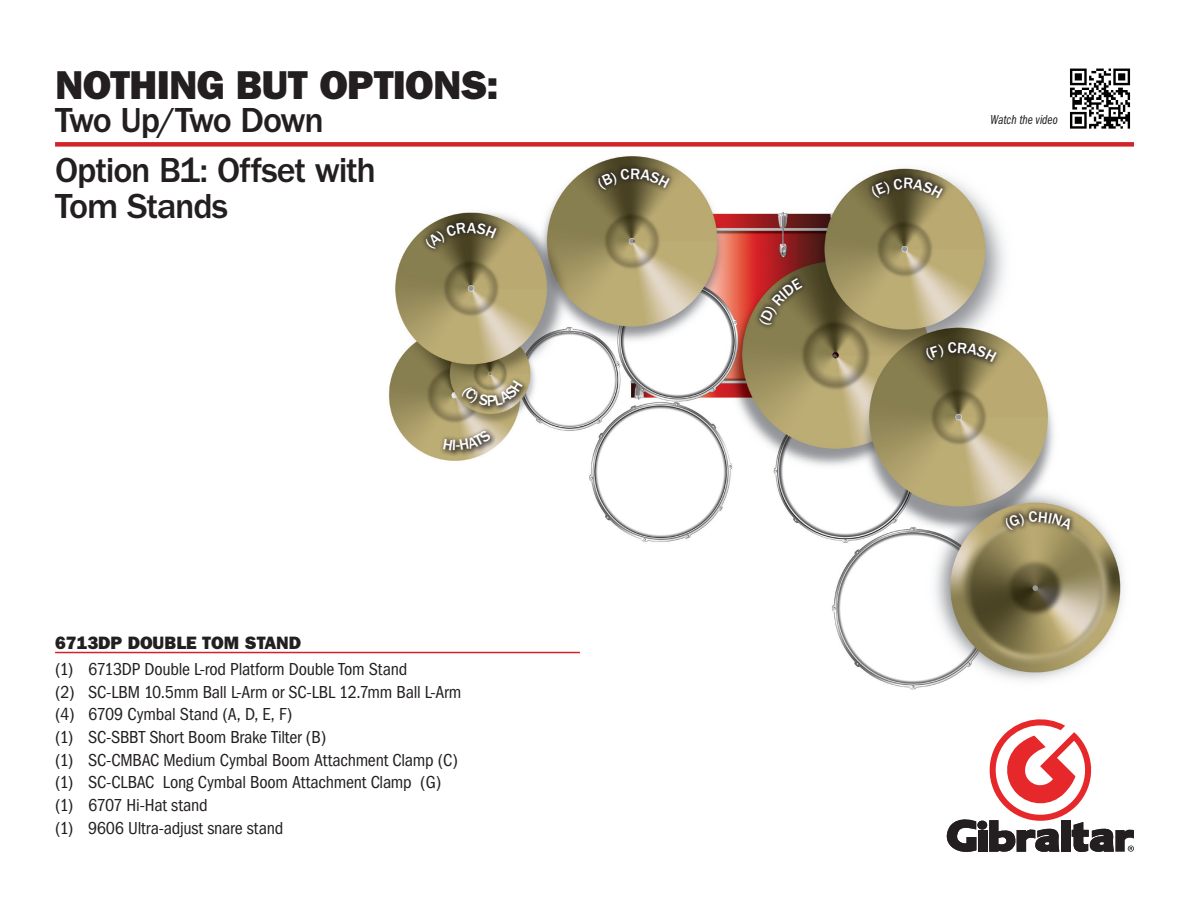
<style>
.page{position:relative;width:1188px;height:918px;background:#fff}
.page>*{position:absolute;margin:0;border:0;box-sizing:border-box;transform-origin:0 0}
.t1{font:40.5px "ITC Franklin Gothic Std Hvy";letter-spacing:-.015em;color:#231f20}
.t2{font:500 36px/36px "ITC Franklin Gothic Std";letter-spacing:-.035em;color:#231f20}
.t3{font:condensed 18px "Franklin Gothic";letter-spacing:-.015em;color:#231f20}
.t4{font:800 18px "Franklin Gothic";color:#231f20}
.t5{font:13.5px "Franklin Gothic Book Cmpr Ital";color:#231f20}
</style>
<div class="page">
<img style="left:381px;top:156px;width:742px;height:534px">
<div style="left:1000px;top:506px;width:76px;height:30px;background:#231f20;opacity:.8"></div>
<div style="left:977px;top:821px;width:10px;height:9px;background:#231f20;border-radius:50%"></div>
<svg style="left:946px;top:819px;width:30px;height:33px"></svg>
<div style="left:978px;top:830px;width:9px;height:22px;background:#231f20"></div>
<svg style="left:985px;top:719px;width:149px;height:133px"></svg>
<hr style="left:55px;top:652px;width:525px;height:1px;background:#d1232a">
<div style="left:55px;top:142px;width:1079px;height:5px;background:#d1232a"></div>
<img style="left:1070px;top:68px;width:61px;height:61px">
<svg style="left:437px;top:365px;width:93px;height:98px"></svg>
<svg style="left:861px;top:156px;width:91px;height:78px"></svg>
<svg style="left:915px;top:308px;width:92px;height:92px;background:#888062"></svg>
<svg style="left:752px;top:265px;width:59px;height:73px;background:#82573b"></svg>
<svg style="left:592px;top:161px;width:84px;height:37px;background:#635b3d"></svg>
<svg style="left:415px;top:190px;width:93px;height:93px"></svg>
<svg style="left:1004px;top:511px;width:69px;height:20px"></svg>
<p class="t1" style="left:55px;top:61px;width:445px">NOTHING BUT OPTIONS:</p>
<p class="t2" style="left:55px;top:103px;width:270px">Two Up/Two Down</p>
<p class="t2" style="left:55px;top:152px;width:322px">Option B1: Offset with<br>Tom Stands</p>
<p class="t4" style="left:55px;top:632px;width:248px">6713DP DOUBLE TOM STAND</p>
<p class="t3" style="left:55px;top:659px;width:354px">(1) 6713DP Double L-rod Platform Double Tom Stand</p>
<p class="t3" style="left:55px;top:681px;width:408px">(2) SC-LBM 10.5mm Ball L-Arm or SC-LBL 12.7mm Ball L-Arm</p>
<p class="t3" style="left:55px;top:704px;width:239px">(4) 6709 Cymbal Stand (A, D, E, F)</p>
<p class="t3" style="left:55px;top:727px;width:273px">(1) SC-SBBT Short Boom Brake Tilter (B)</p>
<p class="t3" style="left:55px;top:750px;width:404px">(1) SC-CMBAC Medium Cymbal Boom Attachment Clamp (C)</p>
<p class="t3" style="left:55px;top:772px;width:388px">(1) SC-CLBAC Long Cymbal Boom Attachment Clamp (G)</p>
<p class="t3" style="left:55px;top:795px;width:154px">(1) 6707 Hi-Hat stand</p>
<p class="t3" style="left:55px;top:818px;width:230px">(1) 9606 Ultra-adjust snare stand</p>
<p class="t5" style="left:990px;top:112px;width:69px">Watch the video</p>
</div>
